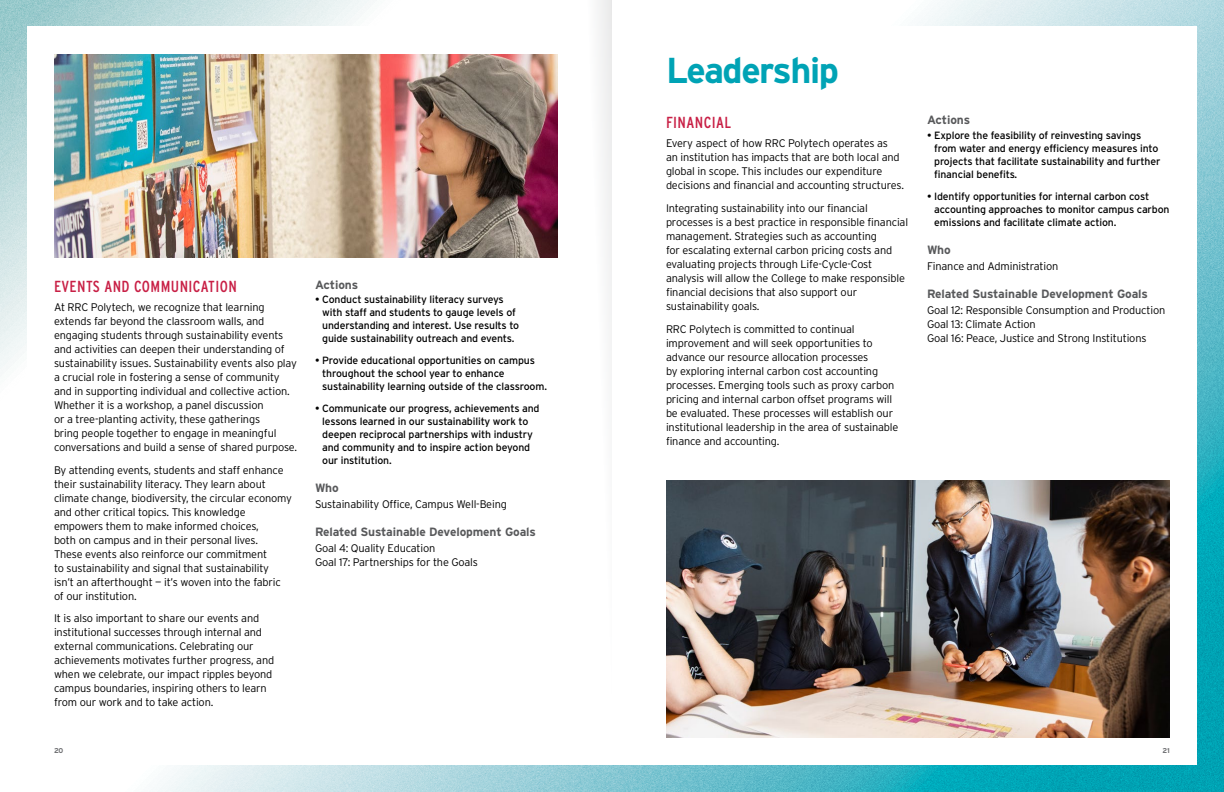
<style>
.page{position:relative;width:1224px;height:792px;background:#fff}
.page>*{position:absolute;margin:0;border:0;box-sizing:border-box;transform-origin:0 0}
.t1{font:700 36px "Interstate";letter-spacing:-.04em;color:#00a3b5}
.t2{font:16px "Interstate Condensed";letter-spacing:.025em;color:#c81f45}
.t3{font:700 12px "Interstate";letter-spacing:-.01em;color:#58595b}
.t4{font:300 11px/14px "Interstate";letter-spacing:-.015em;color:#000}
.t5{font:10.5px/13px "Interstate";letter-spacing:-.015em;color:#000}
.t6{font:700 7px "Interstate";color:#6d6e71}
</style>
<div class="page">
<img style="left:0;top:0;width:1224px;height:792px">
<div style="left:27px;top:27px;width:1170px;height:738px;background:#fff"></div>
<img style="left:666px;top:480px;width:504px;height:258px">
<img style="left:54px;top:54px;width:504px;height:204px">
<svg style="left:576px;top:0;width:36px;height:792px"></svg>
<h2 class="t2" style="left:54px;top:277px;width:184px">EVENTS AND COMMUNICATION</h2>
<p class="t4" style="left:54px;top:300px;width:245px">At RRC Polytech, we recognize that learning extends far beyond the classroom walls, and engaging students through sustainability events and activities can deepen their understanding of sustainability issues. Sustainability events also play a crucial role in fostering a sense of community and in supporting individual and collective action.<br>Whether it is a workshop, a panel discussion<br>or a tree-planting activity, these gatherings<br>bring people together to engage in meaningful conversations and build a sense of shared purpose.</p>
<p class="t4" style="left:54px;top:463px;width:240px">By attending events, students and staff enhance their sustainability literacy. They learn about climate change, biodiversity, the circular economy and other critical topics. This knowledge empowers them to make informed choices,<br>both on campus and in their personal lives.<br>These events also reinforce our commitment<br>to sustainability and signal that sustainability<br>isn’t an afterthought — it’s woven into the fabric of our institution.</p>
<p class="t4" style="left:54px;top:611px;width:222px">It is also important to share our events and institutional successes through internal and external communications. Celebrating our achievements motivates further progress, and when we celebrate, our impact ripples beyond campus boundaries, inspiring others to learn from our work and to take action.</p>
<p class="t3" style="left:315px;top:278px;width:45px">Actions</p>
<p class="t5" style="left:322px;top:293px;width:199px;text-indent:-7px">• Conduct sustainability literacy surveys with staff and students to gauge levels of understanding and interest. Use results to guide sustainability outreach and events.</p>
<p class="t5" style="left:322px;top:354px;width:226px;text-indent:-7px">• Provide educational opportunities on campus throughout the school year to enhance sustainability learning outside of the classroom.</p>
<p class="t5" style="left:322px;top:401px;width:219px;text-indent:-7px">• Communicate our progress, achievements and lessons learned in our sustainability work to deepen reciprocal partnerships with industry and community and to inspire action beyond our institution.</p>
<p class="t3" style="left:315px;top:481px;width:25px">Who</p>
<p class="t4" style="left:315px;top:497px;width:193px">Sustainability Office, Campus Well-Being</p>
<p class="t3" style="left:315px;top:525px;width:223px">Related Sustainable Development Goals</p>
<p class="t4" style="left:315px;top:541px;width:165px">Goal 4: Quality Education<br>Goal 17: Partnerships for the Goals</p>
<h1 class="t1" style="left:666px;top:50px;width:174px">Leadership</h1>
<h2 class="t2" style="left:666px;top:114px;width:67px">FINANCIAL</h2>
<p class="t4" style="left:666px;top:137px;width:240px">Every aspect of how RRC Polytech operates as<br>an institution has impacts that are both local and global in scope. This includes our expenditure decisions and financial and accounting structures.</p>
<p class="t4" style="left:666px;top:201px;width:244px">Integrating sustainability into our financial processes is a best practice in responsible financial management. Strategies such as accounting<br>for escalating external carbon pricing costs and evaluating projects through Life-Cycle-Cost analysis will allow the College to make responsible financial decisions that also support our sustainability goals.</p>
<p class="t4" style="left:666px;top:322px;width:234px">RRC Polytech is committed to continual improvement and will seek opportunities to advance our resource allocation processes<br>by exploring internal carbon cost accounting processes. Emerging tools such as proxy carbon pricing and internal carbon offset programs will be evaluated. These processes will establish our institutional leadership in the area of sustainable finance and accounting.</p>
<p class="t3" style="left:927px;top:114px;width:45px">Actions</p>
<p class="t5" style="left:934px;top:129px;width:228px;text-indent:-7px">• Explore the feasibility of reinvesting savings from water and energy efficiency measures into projects that facilitate sustainability and further financial benefits.</p>
<p class="t5" style="left:934px;top:190px;width:237px;text-indent:-7px">• Identify opportunities for internal carbon cost accounting approaches to monitor campus carbon emissions and facilitate climate action.</p>
<p class="t3" style="left:927px;top:243px;width:25px">Who</p>
<p class="t4" style="left:927px;top:259px;width:133px">Finance and Administration</p>
<p class="t3" style="left:927px;top:287px;width:223px">Related Sustainable Development Goals</p>
<p class="t4" style="left:927px;top:303px;width:240px">Goal 12: Responsible Consumption and Production<br>Goal 13: Climate Action<br>Goal 16: Peace, Justice and Strong Institutions</p>
<p class="t6" style="left:54px;top:746px;width:11px">20</p>
<p class="t6" style="left:1163px;top:746px;width:9px">21</p>
</div>
